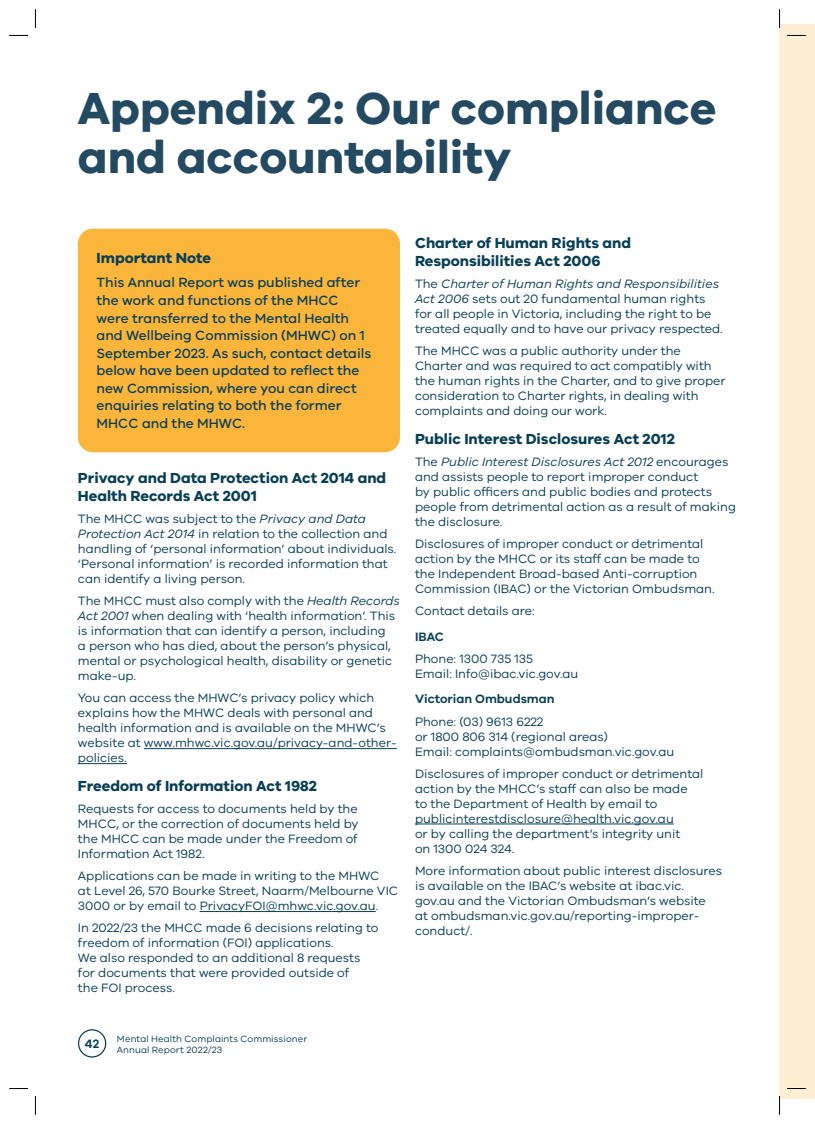
<style>
.page{position:relative;width:815px;height:1124px;background:#fff}
.page>*{position:absolute;margin:0;border:0;box-sizing:border-box;transform-origin:0 0}
.t1{font:700 46.25px/48.8px "VIC";color:#234a61}
.t2{font:700 15px/18px "VIC";color:#093f55}
.t3{font:500 13.75px/17.5px "VIC";color:#093f55}
.t4{font:12.5px/15px "VIC";color:#093f55}
.t5{font:600 12.5px "VIC";color:#093f55}
.t6{font:9.38px/11.2px "VIC";letter-spacing:.01em;color:#093f55}
.s1{font-style:italic}
</style>
<div class="page">
<div style="left:78px;top:1029px;width:28px;height:28px;border:1px solid #093f55;border-radius:50%"></div>
<div style="left:78px;top:228px;width:322px;height:224px;background:#fcb53b;border-radius:15px"></div>
<div style="left:780px;top:25px;width:35px;height:1073px;background:#feeed4"></div>
<hr style="left:144px;top:748px;width:253px;height:1px;background:#093f55">
<hr style="left:78px;top:763px;width:49px;height:1px;background:#093f55">
<hr style="left:200px;top:911px;width:176px;height:1px;background:#093f55">
<hr style="left:415px;top:823px;width:259px;height:1px;background:#093f55">
<svg style="left:9px;top:35px;width:19px;height:1px"></svg>
<svg style="left:787px;top:35px;width:19px;height:1px"></svg>
<svg style="left:9px;top:1088px;width:19px;height:1px"></svg>
<svg style="left:787px;top:1088px;width:19px;height:1px"></svg>
<svg style="left:35px;top:9px;width:1px;height:19px"></svg>
<svg style="left:35px;top:1096px;width:1px;height:18px"></svg>
<svg style="left:779px;top:9px;width:1px;height:19px"></svg>
<svg style="left:779px;top:1095px;width:1px;height:19px"></svg>
<h1 class="t1" style="left:78px;top:83px;width:640px">Appendix 2: Our compliance and accountability</h1>
<p class="t2" style="left:97px;top:248px;width:116px">Important Note</p>
<p class="t3" style="left:97px;top:274px;width:276px">This Annual Report was published after the work and functions of the MHCC were transferred to the Mental Health and Wellbeing Commission (MHWC) on 1<br>September 2023. As such, contact details below have been updated to reflect the new Commission, where you can direct enquiries relating to both the former MHCC and the MHWC.</p>
<p class="t2" style="left:78px;top:468px;width:310px">Privacy and Data Protection Act 2014 and<br>Health Records Act 2001</p>
<p class="t4" style="left:78px;top:511px;width:320px">The MHCC was subject to the <span class="s1">Privacy and Data Protection Act 2014</span> in relation to the collection and handling of ‘personal information’ about individuals. ‘Personal information’ is recorded information that can identify a living person.</p>
<p class="t4" style="left:78px;top:593px;width:323px">The MHCC must also comply with the <span class="s1">Health Records Act 2001</span> when dealing with ‘health information’. This is information that can identify a person, including<br>a person who has died, about the person’s physical, mental or psychological health, disability or genetic make-up.</p>
<p class="t4" style="left:78px;top:690px;width:320px">You can access the MHWC’s privacy policy which explains how the MHWC deals with personal and health information and is available on the MHWC’s website at www.mhwc.vic.gov.au/privacy-and-other&shy;policies.</p>
<p class="t2" style="left:78px;top:776px;width:241px">Freedom of Information Act 1982</p>
<p class="t4" style="left:78px;top:800px;width:282px;text-align:justify">Requests for access to documents held by the MHCC, or the correction of documents held by the MHCC can be made under the Freedom of Information Act 1982.</p>
<p class="t4" style="left:78px;top:868px;width:322px">Applications can be made in writing to the MHWC<br>at Level 26, 570 Bourke Street, Naarm/Melbourne VIC<br>3000 or by email to PrivacyFOI@mhwc.vic.gov.au.</p>
<p class="t4" style="left:78px;top:920px;width:302px">In 2022/23 the MHCC made 6 decisions relating to freedom of information (FOI) applications.<br>We also responded to an additional 8 requests for documents that were provided outside of<br>the FOI process.</p>
<p class="t2" style="left:415px;top:233px;width:218px">Charter of Human Rights and<br>Responsibilities Act 2006</p>
<p class="t4" style="left:415px;top:276px;width:309px">The <span class="s1">Charter of Human Rights and Responsibilities Act 2006</span> sets out 20 fundamental human rights for all people in Victoria, including the right to be treated equally and to have our privacy respected.</p>
<p class="t4" style="left:415px;top:343px;width:312px">The MHCC was a public authority under the Charter and was required to act compatibly with the human rights in the Charter, and to give proper consideration to Charter rights, in dealing with complaints and doing our work.</p>
<p class="t2" style="left:415px;top:429px;width:261px">Public Interest Disclosures Act 2012</p>
<p class="t4" style="left:415px;top:453px;width:322px">The <span class="s1">Public Interest Disclosures Act 2012</span> encourages and assists people to report improper conduct<br>by public officers and public bodies and protects people from detrimental action as a result of making the disclosure.</p>
<p class="t4" style="left:415px;top:535px;width:301px">Disclosures of improper conduct or detrimental action by the MHCC or its staff can be made to the Independent Broad-based Anti-corruption Commission (IBAC) or the Victorian Ombudsman.</p>
<p class="t4" style="left:415px;top:603px;width:121px">Contact details are:</p>
<p class="t5" style="left:415px;top:628px;width:31px">IBAC</p>
<p class="t4" style="left:415px;top:650px;width:165px">Phone: 1300 735 135<br>Email: Info@ibac.vic.gov.au</p>
<p class="t5" style="left:415px;top:691px;width:141px">Victorian Ombudsman</p>
<p class="t4" style="left:415px;top:713px;width:261px">Phone: (03) 9613 6222<br>or 1800 806 314 (regional areas)<br>Email: complaints@ombudsman.vic.gov.au</p>
<p class="t4" style="left:415px;top:765px;width:290px">Disclosures of improper conduct or detrimental action by the MHCC’s staff can also be made<br>to the Department of Health by email to publicinterestdisclosure@health.vic.gov.au<br>or by calling the department’s integrity unit<br>on 1300 024 324.</p>
<p class="t4" style="left:415px;top:862px;width:309px">More information about public interest disclosures is available on the IBAC’s website at ibac.vic. gov.au and the Victorian Ombudsman’s website<br>at ombudsman.vic.gov.au/reporting-improper&shy;conduct/.</p>
<p class="t5" style="left:85px;top:1035px;width:16px">42</p>
<p class="t6" style="left:117px;top:1032px;width:192px">Mental Health Complaints Commissioner<br>Annual Report 2022/23</p>
</div>
